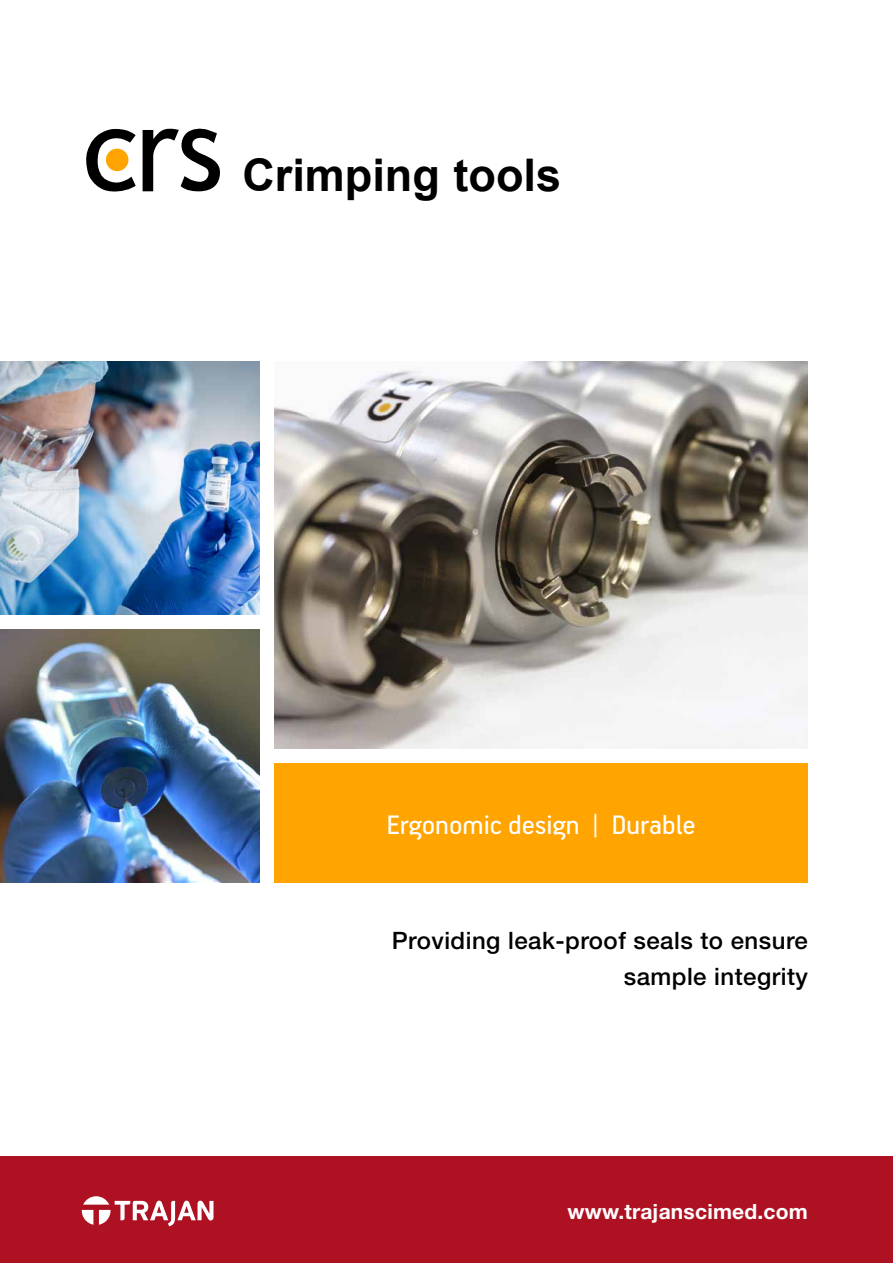
<style>
.page{position:relative;width:893px;height:1263px;background:#fff}
.page>*{position:absolute;margin:0;border:0;box-sizing:border-box;transform-origin:0 0}
.Body_Text{font:700 45px "Arial";color:#000}
.Key_Msg_in_Colorbloc{font:30px "PF Handbook Pro";color:#fff}
.Cover_Tagline_SubHea{font:500 24px/36px "Helvetica Neue LT Std";letter-spacing:.02em;color:#000;text-align:right}
.www_trajanscimed_com{font:700 21px "Helvetica Neue LT Std";letter-spacing:.01em;color:#fff}
</style>
<div class="page">
<div style="left:0;top:1157px;width:893px;height:106px;background:#ae1122"></div>
<svg style="left:82px;top:1196px;width:131px;height:30px"></svg>
<svg style="left:143px;top:128px;width:77px;height:64px"></svg>
<svg style="left:86px;top:129px;width:50px;height:63px"></svg>
<div style="left:274px;top:763px;width:534px;height:119px;background:#ffa400"></div>
<img style="left:274px;top:361px;width:534px;height:387px">
<img style="left:0;top:629px;width:259px;height:253px">
<img style="left:0;top:361px;width:259px;height:253px">
<p class="Body_Text" style="left:242px;top:144px;width:320px">Crimping tools</p>
<p class="Key_Msg_in_Colorbloc" style="left:387px;top:807px;width:310px">Ergonomic design | Durable</p>
<p class="Cover_Tagline_SubHea" style="left:392px;top:922px;width:418px">Providing leak-proof seals to ensure sample integrity</p>
<p class="www_trajanscimed_com" style="left:568px;top:1199px;width:242px">www.trajanscimed.com</p>
</div>
